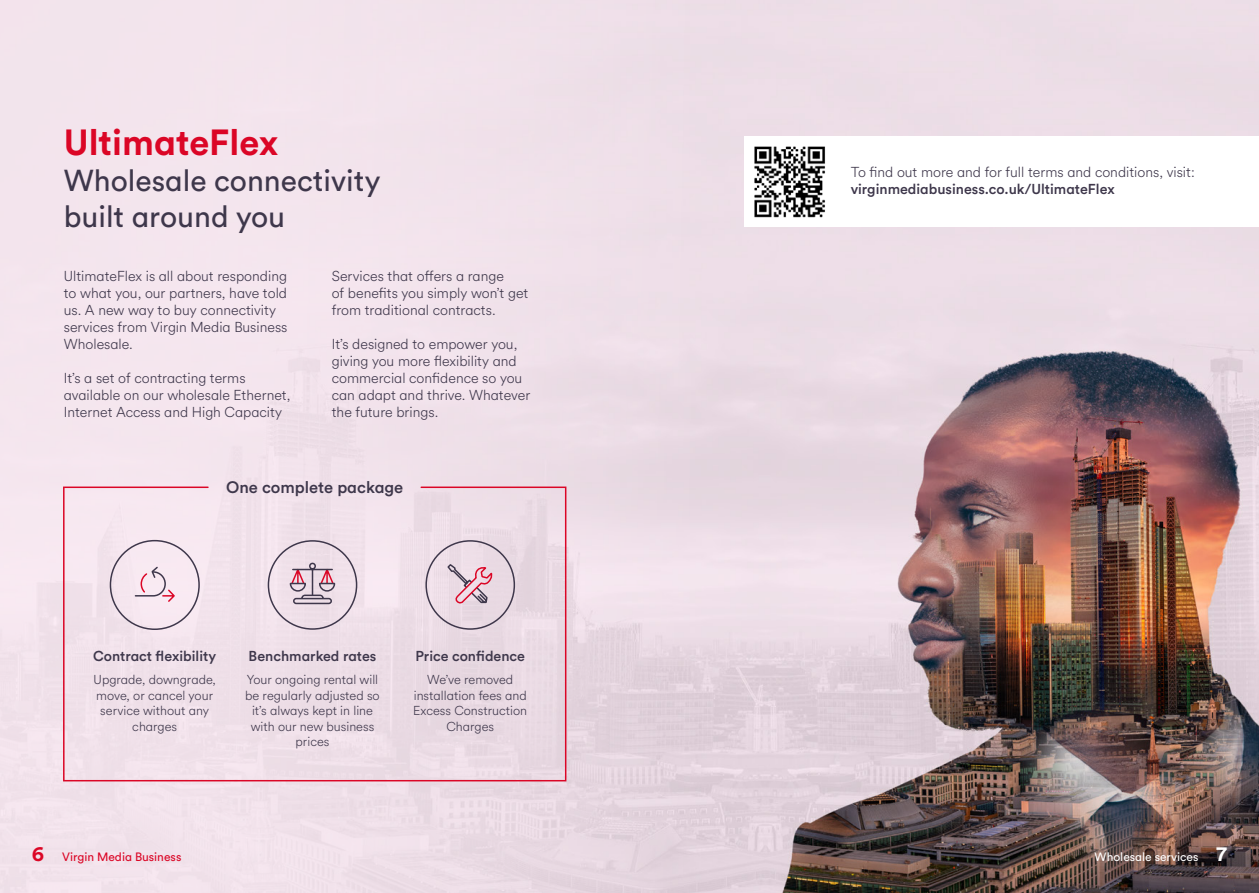
<style>
.page{position:relative;width:1259px;height:893px;background:#fff}
.page>*{position:absolute;margin:0;border:0;box-sizing:border-box;transform-origin:0 0}
.t1{font:700 36px "VM Circular Shout";color:#db0626}
.t2{font:30px/36px "VM Circular Chat";color:#3e374b}
.t3{font:700 21px "VM Circular Shout";color:#db0626}
.t4{font:500 16.5px "VM Circular Natter";color:#3e374b}
.t5{font:300 14.25px/17.1px "VM Circular Whisper";color:#3e374b}
.t6{font:500 14.25px "VM Circular Natter";color:#3e374b}
.t7{font:300 12.9px/15.5px "VM Circular Whisper";color:#3e374b;text-align:center}
.t8{font:12px "VM Circular Chat";color:#db0626}
.t9{font:12px "VM Circular Chat";color:#fff}
.s1{font-family:"VM Circular Shout";font-weight:700;font-size:21px}
</style>
<div class="page">
<img style="left:0;top:0;width:1259px;height:893px">
<div style="left:744px;top:137px;width:515px;height:90px;background:#fff"></div>
<img style="left:754px;top:146px;width:71px;height:72px">
<svg style="left:62px;top:486px;width:505px;height:296px;background:#eddbe5"></svg>
<div style="left:110px;top:540px;width:90px;height:90px;border:2px solid #3e374b;border-radius:50%"></div>
<svg style="left:134px;top:565px;width:42px;height:38px;background:#ebd3de"></svg>
<svg style="left:425px;top:539px;width:91px;height:91px;background:#decbd5"></svg>
<div style="left:268px;top:540px;width:89px;height:90px;border:2px solid #3e374b;border-radius:50%"></div>
<svg style="left:289px;top:562px;width:47px;height:43px;background:#cab2be"></svg>
<h1 class="t1" style="left:64px;top:117px;width:216px">UltimateFlex</h1>
<h2 class="t2" style="left:64px;top:161px;width:318px">Wholesale connectivity built around you</h2>
<p class="t5" style="left:332px;top:267px;width:198px">Services that offers a range<br>of benefits you simply won’t get from traditional contracts.</p>
<p class="t5" style="left:332px;top:335px;width:200px">It’s designed to empower you, giving you more flexibility and commercial confidence so you can adapt and thrive. Whatever the future brings.</p>
<p class="t5" style="left:64px;top:267px;width:225px">UltimateFlex is all about responding to what you, our partners, have told us. A new way to buy connectivity services from Virgin Media Business<br>Wholesale.</p>
<p class="t5" style="left:64px;top:369px;width:228px">It’s a set of contracting terms available on our wholesale Ethernet,<br>Internet Access and High Capacity</p>
<p class="t4" style="left:226px;top:476px;width:179px">One complete package</p>
<p class="t6" style="left:93px;top:647px;width:124px">Contract flexibility</p>
<p class="t7" style="left:94px;top:672px;width:124px">Upgrade, downgrade, move, or cancel your service without any charges</p>
<p class="t6" style="left:249px;top:647px;width:129px">Benchmarked rates</p>
<p class="t7" style="left:245px;top:672px;width:136px">Your ongoing rental will be regularly adjusted so it’s always kept in line with our new business prices</p>
<p class="t6" style="left:415px;top:647px;width:111px">Price confidence</p>
<p class="t7" style="left:413px;top:672px;width:115px">We’ve removed installation fees and<br>Excess Construction<br>Charges</p>
<p class="t5" style="left:850px;top:163px;width:345px">To find out more and for full terms and conditions, visit:</p>
<p class="t6" style="left:850px;top:180px;width:265px">virginmediabusiness.co.uk/UltimateFlex</p>
<h3 class="t3" style="left:32px;top:839px;width:14px">6</h3>
<p class="t8" style="left:62px;top:849px;width:121px">Virgin Media Business</p>
<p class="t9" style="left:1094px;top:849px;width:134px">Wholesale services <span class="s1">7</span></p>
</div>
